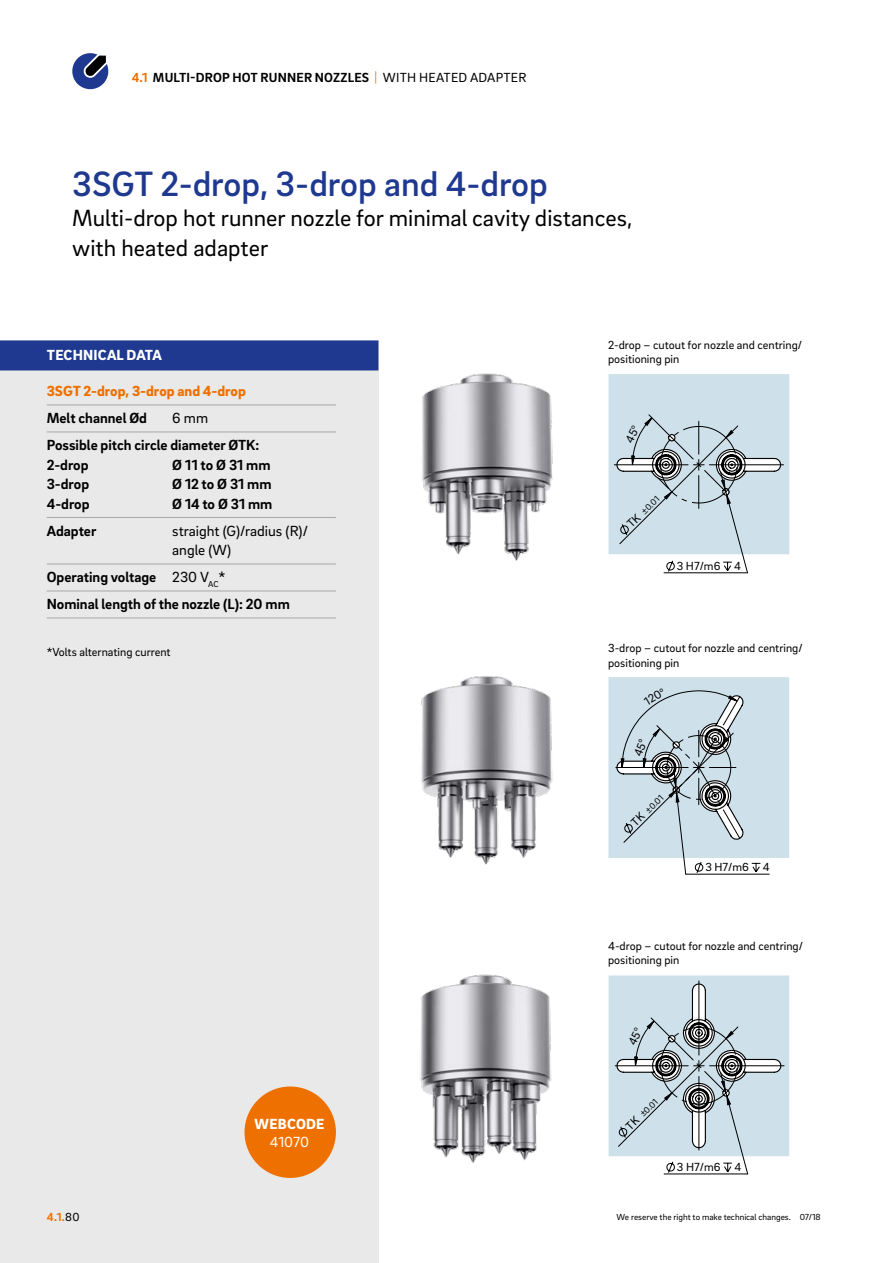
<style>
.page{position:relative;width:893px;height:1263px;background:#fff}
.page>*{position:absolute;margin:0;border:0;box-sizing:border-box;transform-origin:0 0}
.t1{font:500 36px "Brix Sans";color:#1e398f}
.t2{font:24px/30px "Brix Sans";color:#000}
.t3{font:700 15px/19.5px "Brix Sans";color:#000}
.t4{font:15px/19.5px "Brix Sans";color:#000}
.t5{font:900 15px "Brix Sans";color:#ee7100}
.t6{font:900 15px "Brix Sans";letter-spacing:.015em;color:#fff}
.t7{font:15px "Brix Sans";letter-spacing:-.005em;color:#fff}
.t8{font:700 13.5px "Brix Sans";letter-spacing:.015em;color:#000}
.t9{font:12px/14.4px "Brix Sans";color:#000}
.t10{font:12px "Brix Sans";color:#030304}
.t11{font:700 12px "Brix Sans";color:#ee7100}
.t12{font:9px "Brix Sans";color:#000}
.t13{font:9px "Brix Sans";color:#030304}
.s1{color:#ee7100}
.s2{font-weight:400;color:#ee7100}
.s3{font-weight:400}
.s4{font-size:12px}
.s5{font-weight:400;color:#000}
</style>
<div class="page">
<img style="left:378px;top:340px;width:175px;height:240px">
<img style="left:378px;top:580px;width:308px;height:597px">
<div style="left:0;top:340px;width:378px;height:923px;background:#e9e9ea"></div>
<div style="left:0;top:340px;width:378px;height:30px;background:#1e398f"></div>
<hr style="left:47px;top:405px;width:289px;height:1px;background:#a7a7a8">
<hr style="left:47px;top:432px;width:289px;height:1px;background:#a7a7a8">
<hr style="left:47px;top:517px;width:289px;height:1px;background:#a7a7a8">
<hr style="left:47px;top:564px;width:289px;height:1px;background:#a7a7a8">
<hr style="left:47px;top:591px;width:289px;height:1px;background:#a7a7a8">
<hr style="left:47px;top:618px;width:289px;height:1px;background:#a7a7a8">
<svg style="left:72px;top:53px;width:37px;height:37px"></svg>
<div style="left:244px;top:1086px;width:92px;height:92px;background:#ee7100;border-radius:50%"></div>
<hr style="left:686px;top:874px;width:83px;height:1px;background:#000">
<hr style="left:664px;top:1174px;width:84px;height:1px;background:#000">
<svg style="left:608px;top:374px;width:181px;height:199px;background:#c6d4dc"></svg>
<svg style="left:608px;top:677px;width:181px;height:197px;background:#c3d1d9"></svg>
<svg style="left:609px;top:975px;width:180px;height:199px;background:#c4d1d9"></svg>
<p class="t8" style="left:132px;top:69px;width:396px"><span class="s1">4.1</span> MULTI-DROP HOT RUNNER NOZZLES <span class="s2">|</span> <span class="s3">WITH HEATED ADAPTER</span></p>
<h1 class="t1" style="left:72px;top:161px;width:477px">3SGT 2-drop, 3-drop and 4-drop</h1>
<h2 class="t2" style="left:72px;top:202px;width:562px">Multi-drop hot runner nozzle for minimal cavity distances, with heated adapter</h2>
<p class="t6" style="left:47px;top:345px;width:117px">TECHNICAL DATA</p>
<p class="t5" style="left:47px;top:381px;width:201px">3SGT 2-drop, 3-drop and 4-drop</p>
<p class="t3" style="left:47px;top:408px;width:102px">Melt channel Ød</p>
<p class="t4" style="left:172px;top:408px;width:37px">6 mm</p>
<p class="t3" style="left:47px;top:435px;width:214px">Possible pitch circle diameter ØTK:<br>2-drop</p>
<p class="t3" style="left:172px;top:454px;width:100px">Ø 11 to Ø 31 mm</p>
<p class="t3" style="left:47px;top:474px;width:44px">3-drop</p>
<p class="t3" style="left:172px;top:474px;width:101px">Ø 12 to Ø 31 mm</p>
<p class="t3" style="left:47px;top:493px;width:44px">4-drop</p>
<p class="t3" style="left:172px;top:493px;width:102px">Ø 14 to Ø 31 mm</p>
<p class="t3" style="left:47px;top:520px;width:51px">Adapter</p>
<p class="t4" style="left:172px;top:520px;width:137px">straight (G)/radius (R)/ angle (W)</p>
<p class="t3" style="left:47px;top:563px;width:245px;line-height:27px">Operating voltage <span class="s3">230 V</span><sub>AC</sub><span class="s3">*<br></span>Nominal length of the nozzle (L): 20 mm</p>
<p class="t9" style="left:47px;top:644px;width:125px">*Volts alternating current</p>
<p class="t6" style="left:255px;top:1114px;width:71px">WEBCODE</p>
<p class="t7" style="left:270px;top:1132px;width:41px">41070</p>
<p class="t9" style="left:608px;top:337px;width:195px">2-drop – cutout for nozzle and centring/ positioning pin</p>
<p class="t13" style="left:626px;top:522px;width:42px;rotate:-45deg"><span class="s4">TK</span> ±0.01</p>
<p class="t10" style="left:677px;top:558px;width:66px">3 H7/m6 4</p>
<p class="t9" style="left:608px;top:640px;width:196px">3-drop – cutout for nozzle and centring/ positioning pin</p>
<p class="t9" style="left:641px;top:695px;width:24px;rotate:-30deg">120°</p>
<p class="t12" style="left:630px;top:820px;width:42px;rotate:-45deg"><span class="s4">TK</span> ±0.01</p>
<p class="t9" style="left:705px;top:859px;width:66px">3 H7/m6 4</p>
<p class="t9" style="left:608px;top:938px;width:196px">4-drop – cutout for nozzle and centring/ positioning pin</p>
<p class="t12" style="left:624px;top:1124px;width:42px;rotate:-45deg"><span class="s4">TK</span> ±0.01</p>
<p class="t9" style="left:677px;top:1159px;width:66px">3 H7/m6 4</p>
<p class="t11" style="left:47px;top:1209px;width:34px">4.1.<span class="s5">80</span></p>
<p class="t12" style="left:617px;top:1211px;width:206px">We reserve the right to make technical changes. 07/18</p>
</div>
